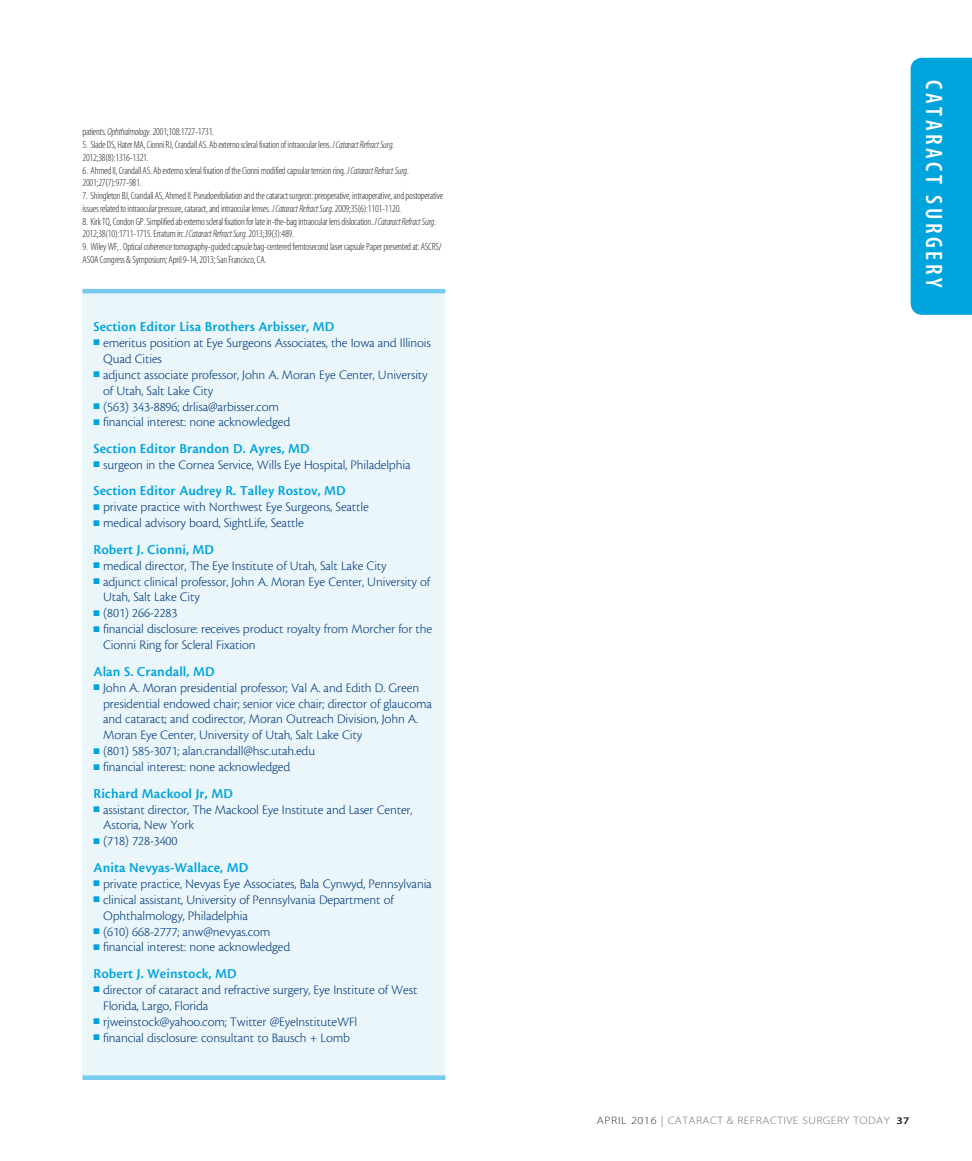
<style>
.page{position:relative;width:972px;height:1161px;background:#fff}
.page>*{position:absolute;margin:0;border:0;box-sizing:border-box;transform-origin:0 0}
.t1{font:23.7px "Myriad MM 565 300";letter-spacing:.15em;color:#fff}
.bio_name{font:14.25px "Cronos MM 574 9";letter-spacing:.005em;color:#00a4dc}
.bio_info{font:13.5px/15.9px "Cronos MM 250 9";letter-spacing:-.01em;color:#013a79}
.t2{font:10.8px "Myriad MM 215 600";letter-spacing:.04em;color:#6c6d70;scale:1.11 1}
.footnote{font:10.5px/12.8px "Myriad MM 215 300";letter-spacing:-.02em;color:#231f20}
.s1{font-family:"Myriad MM It 215 300"}
.s2{color:#00a4dc}
.s3{color:#312f30}
.s4{font-family:"Myriad MM 400 600";color:#939598}
.s5{font-family:"Myriad MM 565 600";font-size:10.2px;color:#231f20}
</style>
<div class="page">
<div style="left:911px;top:58px;width:61px;height:257px;background:#00a4dc"></div>
<div style="left:82px;top:293px;width:364px;height:782px;background:#ebf6fb"></div>
<hr style="left:82px;top:289px;width:364px;height:4px;background:#77caec">
<div style="left:82px;top:1075px;width:364px;height:5px;background:#77caec"></div>
<p class="footnote" style="left:82px;top:126px;width:133px">patients. <span class="s1">Ophthalmology</span>. 2001;108:1727-1731.</p>
<p class="footnote" style="left:82px;top:139px;width:313px">5. Slade DS, Hater MA, Cionni RJ, Crandall AS. Ab externo scleral fixation of intraocular lens. <span class="s1">J Cataract Refract Surg</span>.<br>2012;38(8):1316-1321.</p>
<p class="footnote" style="left:82px;top:164px;width:328px">6. Ahmed II, Crandall AS. Ab externo scleral fixation of the Cionni modified capsular tension ring. <span class="s1">J Cataract Refract Surg</span>.<br>2001;27(7):977-981.</p>
<p class="footnote" style="left:82px;top:190px;width:362px">7. Shingleton BJ, Crandall AS, Ahmed II. Pseudoexfoliation and the cataract surgeon: preoperative, intraoperative, and postoperative issues related to intraocular pressure, cataract, and intraocular lenses. <span class="s1">J Cataract Refract Surg</span>. 2009;35(6):1101-1120.</p>
<p class="footnote" style="left:82px;top:215px;width:355px">8. Kirk TQ, Condon GP. Simplified ab externo scleral fixation for late in-the-bag intraocular lens dislocation. <span class="s1">J Cataract Refract Surg</span>.<br>2012;38(10):1711-1715. Erratum in: <span class="s1">J Cataract Refract Surg</span>. 2013;39(3):489.</p>
<p class="footnote" style="left:82px;top:241px;width:361px">9. Wiley WF, . Optical coherence tomography-guided capsule bag-centered femtosecond laser capsule Paper presented at: ASCRS/<br>ASOA Congress &amp; Symposium; April 9-14, 2013; San Francisco, CA.</p>
<p class="bio_name" style="left:94px;top:319px;width:242px">Section Editor Lisa Brothers Arbisser, MD</p>
<p class="bio_info" style="left:103px;top:335px;width:329px;text-indent:-10px"><span class="s2">■</span> emeritus position at Eye Surgeons Associates, the Iowa and Illinois<br>Quad Cities</p>
<p class="bio_info" style="left:103px;top:367px;width:326px;text-indent:-10px"><span class="s2">■</span> adjunct associate professor, John A. Moran Eye Center, University of Utah, Salt Lake City</p>
<p class="bio_info" style="left:94px;top:399px;width:187px"><span class="s2">■</span> (563) 343-8896; drlisa@arbisser.com</p>
<p class="bio_info" style="left:94px;top:415px;width:198px"><span class="s2">■</span> financial interest: none acknowledged</p>
<p class="bio_name" style="left:94px;top:441px;width:218px">Section Editor Brandon D. Ayres, MD</p>
<p class="bio_info" style="left:94px;top:457px;width:319px"><span class="s2">■</span> surgeon in the Cornea Service, Wills Eye Hospital, Philadelphia</p>
<p class="bio_name" style="left:94px;top:484px;width:254px">Section Editor Audrey R. Talley Rostov, MD</p>
<p class="bio_info" style="left:94px;top:499px;width:277px"><span class="s2">■</span> private practice with Northwest Eye Surgeons, Seattle</p>
<p class="bio_info" style="left:94px;top:515px;width:212px"><span class="s2">■</span> medical advisory board, SightLife, Seattle</p>
<p class="bio_name" style="left:94px;top:542px;width:122px">Robert J. Cionni, MD</p>
<p class="bio_info" style="left:94px;top:558px;width:295px"><span class="s2">■</span> medical director, The Eye Institute of Utah, Salt Lake City</p>
<p class="bio_info" style="left:103px;top:574px;width:329px;text-indent:-10px"><span class="s2">■</span> adjunct clinical professor, John A. Moran Eye Center, University of<br>Utah, Salt Lake City</p>
<p class="bio_info" style="left:94px;top:605px;width:86px"><span class="s2">■</span> (801) 266-2283</p>
<p class="bio_info" style="left:103px;top:621px;width:331px;text-indent:-10px"><span class="s2">■</span> financial disclosure: receives product royalty from Morcher for the<br>Cionni Ring for Scleral Fixation</p>
<p class="bio_name" style="left:94px;top:664px;width:123px">Alan S. Crandall, MD</p>
<p class="bio_info" style="left:103px;top:680px;width:330px;text-indent:-10px"><span class="s2">■</span> John A. Moran presidential professor; Val A. and Edith D. Green presidential endowed chair; senior vice chair; director of glaucoma and cataract; and codirector, Moran Outreach Division, John A.<br>Moran Eye Center, University of Utah, Salt Lake City</p>
<p class="bio_info" style="left:94px;top:743px;width:223px"><span class="s2">■</span> (801) 585-3071; alan.crandall@hsc.utah.edu</p>
<p class="bio_info" style="left:94px;top:759px;width:198px"><span class="s2">■</span> financial interest: none acknowledged</p>
<p class="bio_name" style="left:94px;top:786px;width:141px">Richard Mackool Jr, MD</p>
<p class="bio_info" style="left:103px;top:802px;width:311px;text-indent:-10px"><span class="s2">■</span> assistant director, The Mackool Eye Institute and Laser Center,<br>Astoria, New York</p>
<p class="bio_info" style="left:94px;top:833px;width:86px"><span class="s2">■</span> (718) 728-3400</p>
<p class="bio_name" style="left:94px;top:860px;width:156px">Anita Nevyas-Wallace, MD</p>
<p class="bio_info" style="left:94px;top:876px;width:340px"><span class="s2">■</span> private practice, Nevyas Eye Associates, Bala Cynwyd, Pennsylvania</p>
<p class="bio_info" style="left:103px;top:892px;width:292px;text-indent:-10px"><span class="s2">■</span> clinical assistant, University of Pennsylvania Department of<br>Ophthalmology, Philadelphia</p>
<p class="bio_info" style="left:94px;top:924px;width:178px"><span class="s2">■</span> (610) 668-2777; anw@nevyas.com</p>
<p class="bio_info" style="left:94px;top:940px;width:198px"><span class="s2">■</span> financial interest: none acknowledged</p>
<p class="bio_name" style="left:94px;top:966px;width:145px">Robert J. Weinstock, MD</p>
<p class="bio_info" style="left:103px;top:982px;width:316px;text-indent:-10px"><span class="s2">■</span> director of cataract and refractive surgery, Eye Institute of West<br>Florida, Largo, Florida</p>
<p class="bio_info" style="left:94px;top:1014px;width:265px"><span class="s2">■</span> rjweinstock@yahoo.com; Twitter @EyeInstituteWFl</p>
<p class="bio_info" style="left:94px;top:1030px;width:258px"><span class="s2">■</span> financial disclosure: consultant to Bausch + Lomb</p>
<h1 class="t1" style="left:946px;top:80px;width:208px;rotate:90deg">CATARACT SURGERY</h1>
<p class="t2" style="left:597px;top:1115px;width:283px"><span class="s3">APRIL 2016</span> <span class="s4">|</span> CATARACT &amp; REFRACTIVE SURGERY TODAY <span class="s5">37</span></p>
</div>
